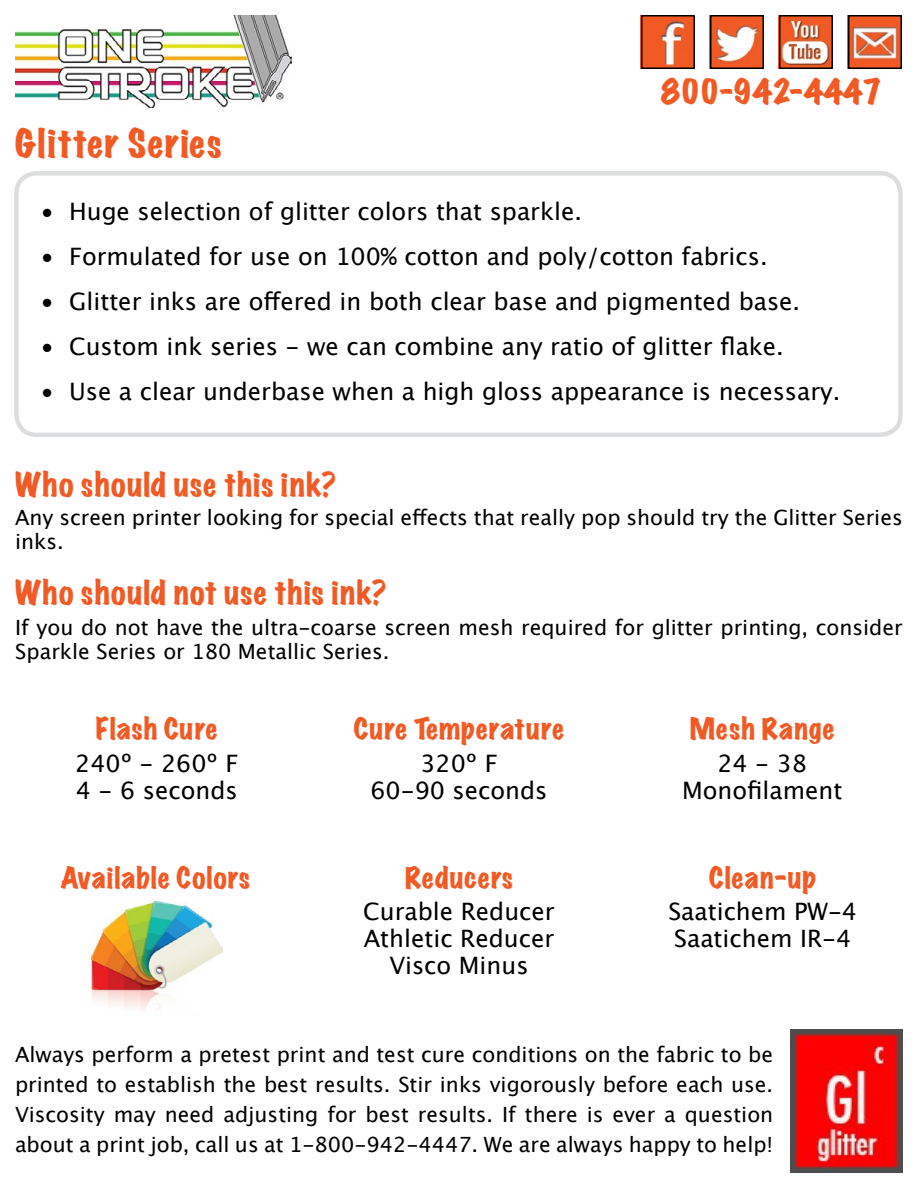
<style>
.page{position:relative;width:918px;height:1188px;background:#fff}
.page>*{position:absolute;margin:0;border:0;box-sizing:border-box;transform-origin:0 0}
.t1{font:expanded 36px "Marker Felt";letter-spacing:.035em;color:#f15a24}
.t2{font:expanded 30px "Marker Felt";letter-spacing:.04em;color:#f15a24}
.t3{font:expanded 30px "Marker Felt";color:#f15a24}
.t4{font:expanded 27px "Marker Felt";letter-spacing:.035em;color:#f15a24}
.t5{font:24px/27px "Lucida Grande";color:#000;text-align:center}
.t6{font:21px/30px "Lucida Grande";color:#000}
</style>
<div class="page">
<img style="left:790px;top:1029px;width:113px;height:144px">
<div style="left:14px;top:171px;width:889px;height:266px;border:4px solid #dcddde;border-radius:20px"></div>
<img style="left:15px;top:15px;width:276px;height:92px">
<img style="left:851px;top:18px;width:48px;height:48px">
<div style="left:848px;top:15px;width:54px;height:54px;border:2px solid #000"></div>
<img style="left:782px;top:18px;width:48px;height:48px">
<div style="left:779px;top:15px;width:54px;height:54px;border:2px solid #000"></div>
<img style="left:713px;top:18px;width:48px;height:48px">
<div style="left:710px;top:15px;width:54px;height:54px;border:2px solid #000"></div>
<img style="left:644px;top:18px;width:48px;height:48px">
<div style="left:641px;top:15px;width:54px;height:54px;border:2px solid #000"></div>
<img style="left:91px;top:902px;width:131px;height:108px">
<h1 class="t1" style="left:15px;top:115px;width:208px">Glitter Series</h1>
<h2 class="t3" style="left:661px;top:67px;width:223px">800-942-4447</h2>
<p class="t5" style="left:41px;top:199px;width:543px">• Huge selection of glitter colors that sparkle.</p>
<p class="t5" style="left:41px;top:244px;width:729px">• Formulated for use on 100% cotton and poly/cotton fabrics.</p>
<p class="t5" style="left:41px;top:289px;width:761px">• Glitter inks are offered in both clear base and pigmented base.</p>
<p class="t5" style="left:41px;top:334px;width:745px">• Custom ink series - we can combine any ratio of glitter flake.</p>
<p class="t5" style="left:41px;top:379px;width:801px">• Use a clear underbase when a high gloss appearance is necessary.</p>
<h2 class="t2" style="left:15px;top:461px;width:322px">Who should use this ink?</h2>
<p class="t6" style="left:15px;top:506px;width:889px;line-height:24px">Any screen printer looking for special effects that really pop should try the Glitter Series inks.</p>
<h2 class="t2" style="left:15px;top:569px;width:373px">Who should not use this ink?</h2>
<p class="t6" style="left:15px;top:616px;width:889px;line-height:24px">If you do not have the ultra-coarse screen mesh required for glitter printing, consider<br>Sparkle Series or 180 Metallic Series.</p>
<p class="t4" style="left:96px;top:707px;width:123px">Flash Cure</p>
<p class="t4" style="left:690px;top:707px;width:146px">Mesh Range</p>
<p class="t5" style="left:682px;top:750px;width:162px">24 - 38<br>Monofilament</p>
<p class="t4" style="left:354px;top:707px;width:212px">Cure Temperature</p>
<p class="t5" style="left:370px;top:750px;width:179px">320º F<br>60-90 seconds</p>
<p class="t5" style="left:75px;top:750px;width:165px;text-align:left">240º - 260º F<br>4 - 6 seconds</p>
<p class="t4" style="left:61px;top:856px;width:191px">Available Colors</p>
<p class="t4" style="left:405px;top:856px;width:109px">Reducers</p>
<p class="t5" style="left:363px;top:898px;width:193px">Curable Reducer<br>Athletic Reducer<br>Visco Minus</p>
<p class="t4" style="left:709px;top:856px;width:109px">Clean-up</p>
<p class="t5" style="left:668px;top:898px;width:190px;text-align:left">Saatichem PW-4<br>Saatichem IR-4</p>
<p class="t6" style="left:15px;top:1040px;width:760px;text-align:justify">Always perform a pretest print and test cure conditions on the fabric to be printed to establish the best results. Stir inks vigorously before each use.<br>Viscosity may need adjusting for best results. If there is ever a question about a print job, call us at 1-800-942-4447. We are always happy to help!</p>
</div>
